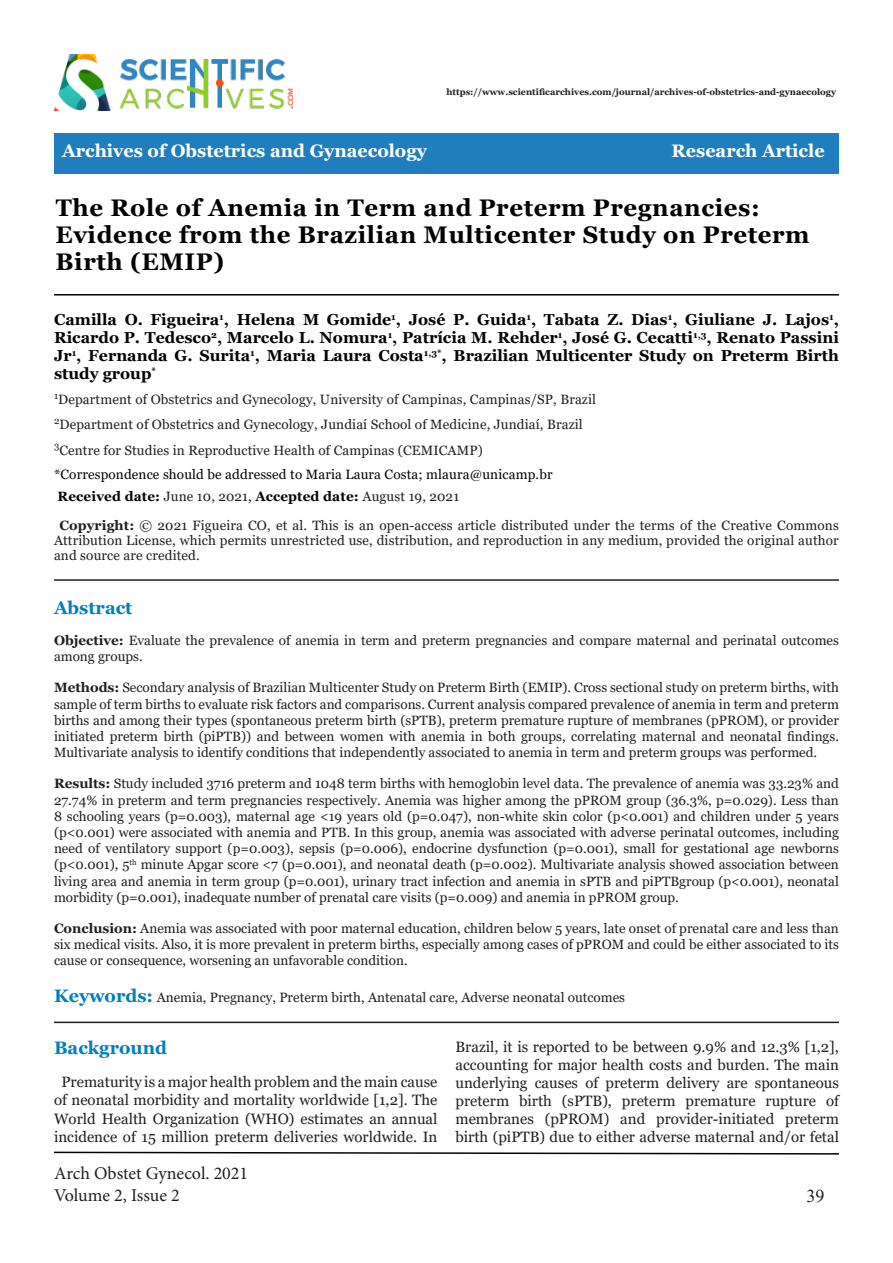
<style>
.page{position:relative;width:893px;height:1263px;background:#fff}
.page>*{position:absolute;margin:0;border:0;box-sizing:border-box;transform-origin:0 0}
.t1{font:700 24px/27px "Georgia";letter-spacing:.025em;color:#000}
.t2{font:700 18px "Georgia";color:#fff}
.t3{font:18px/21.6px "Minion Pro";letter-spacing:-.005em;color:#231f20}
.t4{font:700 18px "Georgia";color:#007fbe}
.t5{font:18px "Times New Roman";color:#231f20}
.t6{font:700 15.9px/18px "Georgia";color:#040503;text-align:justify}
.t7{font:15px/18px "Georgia";color:#231f20;text-align:center}
.t8{font:13.5px/16.2px "Georgia";color:#231f20;text-align:justify}
.t9{font:13.5px "Georgia";letter-spacing:.01em;color:#040503}
.t10{font:700 13.5px "Georgia";letter-spacing:.01em;color:#040503}
.t11{font:700 9px "Georgia";color:#231f20}
.s1{font-weight:400;color:#231f20}
.s2{font-weight:400}
.s3{font-weight:700}
.s4{font-weight:700;font-size:18px;color:#007fbe}
</style>
<div class="page">
<div style="left:54px;top:134px;width:785px;height:40px;background:#217ebe"></div>
<img style="left:54px;top:54px;width:238px;height:56px">
<svg style="left:54px;top:1151px;width:785px;height:4px"></svg>
<hr style="left:54px;top:294px;width:785px;height:2px;background:#040503">
<hr style="left:54px;top:579px;width:785px;height:2px;background:#231f20">
<hr style="left:54px;top:1022px;width:785px;height:1px;background:#231f20">
<p class="t11" style="left:446px;top:87px;width:391px">https://www.scientificarchives.com/journal/archives-of-obstetrics-and-gynaecology</p>
<h2 class="t2" style="left:62px;top:139px;width:366px">Archives of Obstetrics and Gynaecology</h2>
<h2 class="t2" style="left:671px;top:139px;width:155px">Research Article</h2>
<p class="t1" style="left:56px;top:194px;width:756px">The Role of Anemia in Term and Preterm Pregnancies:<br>Evidence from the Brazilian Multicenter Study on Preterm<br>Birth (EMIP)</p>
<p class="t6" style="left:54px;top:310px;width:786px">Camilla O. Figueira<sup>1</sup>, Helena M Gomide<sup>1</sup>, José P. Guida<sup>1</sup>, Tabata Z. Dias<sup>1</sup>, Giuliane J. Lajos<sup>1</sup>, Ricardo P. Tedesco<sup>2</sup>, Marcelo L. Nomura<sup>1</sup>, Patrícia M. Rehder<sup>1</sup>, José G. Cecatti<sup>1,3</sup>, Renato Passini Jr<sup>1</sup>, Fernanda G. Surita<sup>1</sup>, Maria Laura Costa<sup>1,3*</sup>, Brazilian Multicenter Study on Preterm Birth study group<sup>*</sup></p>
<p class="t8" style="left:54px;top:392px;width:543px"><sup>1</sup>Department of Obstetrics and Gynecology, University of Campinas, Campinas/SP, Brazil</p>
<p class="t8" style="left:54px;top:417px;width:530px"><sup>2</sup>Department of Obstetrics and Gynecology, Jundiaí School of Medicine, Jundiaí, Brazil</p>
<p class="t8" style="left:54px;top:442px;width:430px"><sup>3</sup>Centre for Studies in Reproductive Health of Campinas (CEMICAMP)</p>
<p class="t9" style="left:54px;top:466px;width:500px">*Correspondence should be addressed to Maria Laura Costa; mlaura@unicamp.br</p>
<p class="t10" style="left:58px;top:488px;width:403px">Received date: <span class="s1">June 10, 2021</span><span class="s2">,</span> Accepted date: <span class="s1">August 19, 2021</span></p>
<p class="t8" style="left:54px;top:518px;width:786px;line-height:15px;text-indent:5px"><span class="s3">Copyright:</span> © 2021 Figueira CO, et al. This is an open-access article distributed under the terms of the Creative Commons Attribution License, which permits unrestricted use, distribution, and reproduction in any medium, provided the original author and source are credited.</p>
<p class="t4" style="left:54px;top:596px;width:80px">Abstract</p>
<p class="t8" style="left:54px;top:632px;width:786px"><span class="s3">Objective:</span> Evaluate the prevalence of anemia in term and preterm pregnancies and compare maternal and perinatal outcomes among groups.</p>
<p class="t8" style="left:54px;top:680px;width:786px"><span class="s3">Methods:</span> Secondary analysis of Brazilian Multicenter Study on Preterm Birth (EMIP). Cross sectional study on preterm births, with sample of term births to evaluate risk factors and comparisons. Current analysis compared prevalence of anemia in term and preterm births and among their types (spontaneous preterm birth (sPTB), preterm premature rupture of membranes (pPROM), or provider initiated preterm birth (piPTB)) and between women with anemia in both groups, correlating maternal and neonatal findings.<br>Multivariate analysis to identify conditions that independently associated to anemia in term and preterm groups was performed.</p>
<p class="t8" style="left:54px;top:776px;width:786px"><span class="s3">Results:</span> Study included 3716 preterm and 1048 term births with hemoglobin level data. The prevalence of anemia was 33.23% and 27.74% in preterm and term pregnancies respectively. Anemia was higher among the pPROM group (36.3%, p=0.029). Less than 8 schooling years (p=0.003), maternal age &lt;19 years old (p=0.047), non-white skin color (p&lt;0.001) and children under 5 years (p&lt;0.001) were associated with anemia and PTB. In this group, anemia was associated with adverse perinatal outcomes, including need of ventilatory support (p=0.003), sepsis (p=0.006), endocrine dysfunction (p=0.001), small for gestational age newborns (p&lt;0.001), 5<sup>th</sup> minute Apgar score &lt;7 (p=0.001), and neonatal death (p=0.002). Multivariate analysis showed association between living area and anemia in term group (p=0.001), urinary tract infection and anemia in sPTB and piPTBgroup (p&lt;0.001), neonatal morbidity (p=0.001), inadequate number of prenatal care visits (p=0.009) and anemia in pPROM group.</p>
<p class="t8" style="left:54px;top:920px;width:786px"><span class="s3">Conclusion:</span> Anemia was associated with poor maternal education, children below 5 years, late onset of prenatal care and less than six medical visits. Also, it is more prevalent in preterm births, especially among cases of pPROM and could be either associated to its cause or consequence, worsening an unfavorable condition.</p>
<p class="t8" style="left:54px;top:989px;width:573px"><span class="s4">Keywords:</span> Anemia, Pregnancy, Preterm birth, Antenatal care, Adverse neonatal outcomes</p>
<p class="t4" style="left:54px;top:1036px;width:115px">Background</p>
<p class="t7" style="left:54px;top:1073px;width:385px">Prematurity is a major health problem and the main cause of neonatal morbidity and mortality worldwide [1,2]. The World Health Organization (WHO) estimates an annual incidence of 15 million preterm deliveries worldwide. In</p>
<h2 class="t3" style="left:54px;top:1163px;width:196px">Arch Obstet Gynecol. 2021<br>Volume 2, Issue 2</h2>
<p class="t7" style="left:455px;top:1038px;width:385px;text-align:justify">Brazil, it is reported to be between 9.9% and 12.3% [1,2], accounting for major health costs and burden. The main underlying causes of preterm delivery are spontaneous preterm birth (sPTB), preterm premature rupture of membranes (pPROM) and provider-initiated preterm birth (piPTB) due to either adverse maternal and/or fetal</p>
<h2 class="t5" style="left:806px;top:1183px;width:19px">39</h2>
</div>
